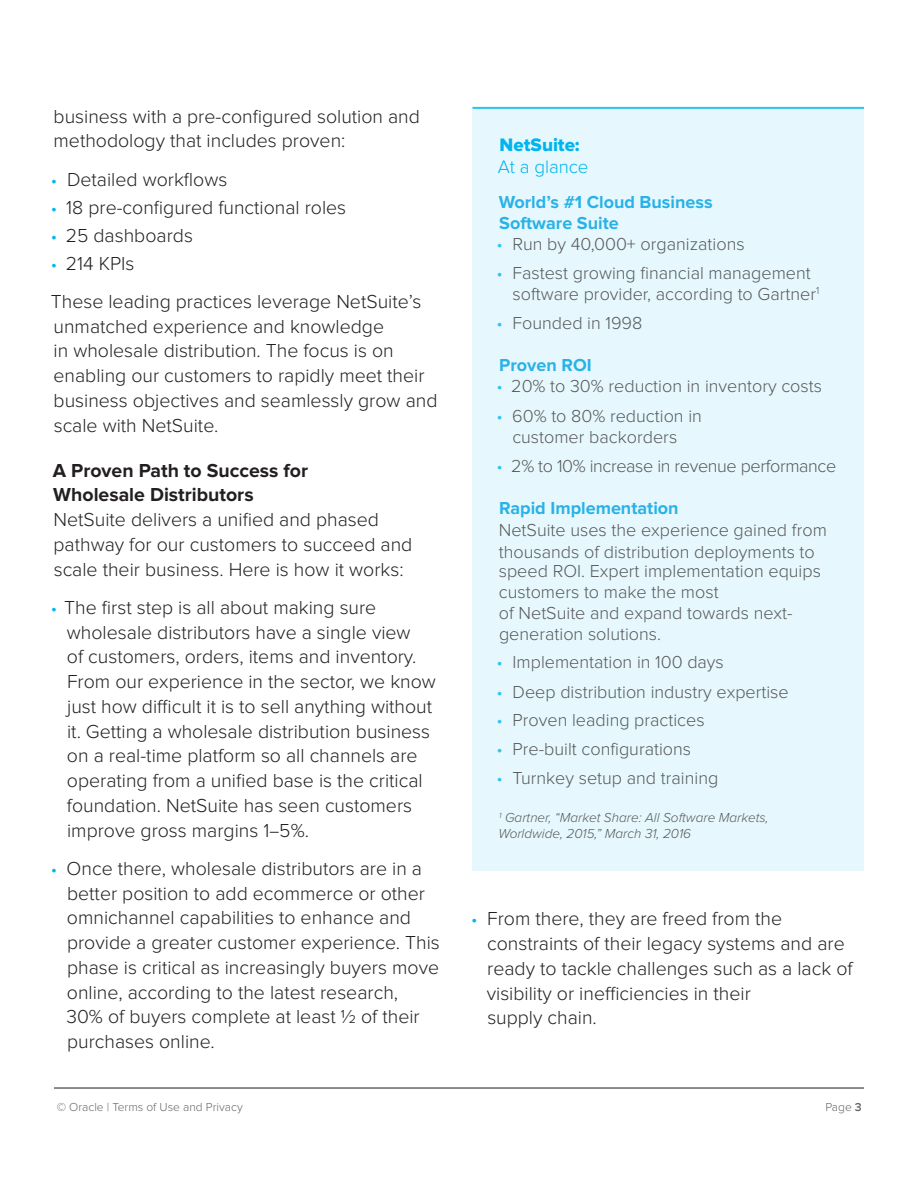
<style>
.page{position:relative;width:918px;height:1188px;background:#fff}
.page>*{position:absolute;margin:0;border:0;box-sizing:border-box;transform-origin:0 0}
.Body{font:300 19.5px/24.8px "Proxima Nova";color:#231f20}
.Body-2{font:700 19.5px/24.8px "Proxima Nova";color:#231f20}
.H3_sidebar_blue_head{font:18.75px/22.5px "Proxima Nova Extrabld";color:#00b5ef}
.Body-3{font:300 18px/21px "Proxima Nova";color:#57585a}
.Body-4{font:700 18px "Proxima Nova";color:#29b2e7}
.Body-5{font:300 18px "Proxima Nova";letter-spacing:-.02em;color:#57585a}
.Body-6{font:italic 300 13.5px/16.2px "Proxima Nova";color:#57585a}
.t1{font:300 12px "Proxima Nova";color:#666}
.s1{font-size:18px;color:#00b5ef}
.s2{font-family:"Proxima Nova";font-weight:300}
.s3{color:#33c4f3}
.s4{font-weight:700;color:#29b2e7}
.s5{font-weight:600}
</style>
<div class="page">
<hr style="left:54px;top:1087px;width:810px;height:2px;background:#666">
<div style="left:473px;top:106px;width:391px;height:764px;background:#e6f8fd"></div>
<hr style="left:473px;top:107px;width:391px;height:2px;background:#00b5ef">
<p class="Body" style="left:54px;top:104px;width:368px">business with a pre-configured solution and methodology that includes proven:</p>
<p class="Body" style="left:51px;top:167px;width:178px"><span class="s1">•</span> Detailed workflows</p>
<p class="Body" style="left:51px;top:195px;width:297px"><span class="s1">•</span> 18 pre-configured functional roles</p>
<p class="Body" style="left:51px;top:223px;width:144px"><span class="s1">•</span> 25 dashboards</p>
<p class="Body" style="left:51px;top:251px;width:85px"><span class="s1">•</span> 214 KPIs</p>
<p class="Body" style="left:51px;top:289px;width:388px">These leading practices leverage NetSuite’s unmatched experience and knowledge<br>in wholesale distribution. The focus is on enabling our customers to rapidly meet their business objectives and seamlessly grow and scale with NetSuite.</p>
<p class="Body-2" style="left:53px;top:458px;width:257px">A Proven Path to Success for<br>Wholesale Distributors</p>
<p class="Body" style="left:54px;top:507px;width:360px">NetSuite delivers a unified and phased pathway for our customers to succeed and scale their business. Here is how it works:</p>
<p class="Body" style="left:67px;top:595px;width:370px;text-indent:-16px"><span class="s1">•</span> The first step is all about making sure wholesale distributors have a single view<br>of customers, orders, items and inventory.<br>From our experience in the sector, we know just how difficult it is to sell anything without it. Getting a wholesale distribution business on a real-time platform so all channels are operating from a unified base is the critical foundation. NetSuite has seen customers improve gross margins 1–5%.</p>
<p class="Body" style="left:66px;top:856px;width:375px;text-indent:-16px"><span class="s1">•</span> Once there, wholesale distributors are in a better position to add ecommerce or other omnichannel capabilities to enhance and provide a greater customer experience. This phase is critical as increasingly buyers move online, according to the latest research,<br>30% of buyers complete at least ½ of their purchases online.</p>
<p class="H3_sidebar_blue_head" style="left:498px;top:134px;width:92px">NetSuite:<br><span class="s2">At a glance</span></p>
<p class="Body-4" style="left:499px;top:191px;width:215px">World’s #1 Cloud Business</p>
<p class="Body-4" style="left:499px;top:212px;width:121px">Software Suite</p>
<p class="Body-3" style="left:496px;top:233px;width:250px"><span class="s3">•</span> Run by 40,000+ organizations</p>
<p class="Body-3" style="left:513px;top:262px;width:308px;text-indent:-16px"><span class="s3">•</span> Fastest growing financial management software provider, according to Gartner<sup>1</sup></p>
<p class="Body-3" style="left:496px;top:313px;width:148px"><span class="s3">•</span> Founded in 1998</p>
<p class="Body-4" style="left:499px;top:355px;width:94px">Proven ROI</p>
<p class="Body-3" style="left:496px;top:376px;width:327px"><span class="s3">•</span> 20% to 30% reduction in inventory costs</p>
<p class="Body-3" style="left:496px;top:405px;width:207px;text-align:center"><span class="s3">•</span> 60% to 80% reduction in customer backorders</p>
<p class="Body-5" style="left:496px;top:455px;width:341px"><span class="s3">•</span> 2% to 10% increase in revenue performance</p>
<p class="Body-3" style="left:499px;top:498px;width:330px;line-height:21.6px"><span class="s4">Rapid Implementation<br></span>NetSuite uses the experience gained from thousands of distribution deployments to</p>
<p class="Body-3" style="left:499px;top:561px;width:324px">speed ROI. Expert implementation equips customers to make the most<br>of NetSuite and expand towards next&shy;generation solutions.</p>
<p class="Body-3" style="left:496px;top:652px;width:229px"><span class="s3">•</span> Implementation in 100 days</p>
<p class="Body-3" style="left:496px;top:682px;width:294px"><span class="s3">•</span> Deep distribution industry expertise</p>
<p class="Body-3" style="left:496px;top:710px;width:210px"><span class="s3">•</span> Proven leading practices</p>
<p class="Body-3" style="left:496px;top:739px;width:196px"><span class="s3">•</span> Pre-built configurations</p>
<p class="Body-3" style="left:496px;top:768px;width:223px"><span class="s3">•</span> Turnkey setup and training</p>
<p class="Body-6" style="left:499px;top:809px;width:272px"><sup>1</sup> Gartner, “Market Share: All Software Markets,<br>Worldwide, 2015,” March 31, 2016</p>
<p class="Body" style="left:487px;top:907px;width:367px;text-indent:-16px"><span class="s1">•</span> From there, they are freed from the constraints of their legacy systems and are ready to tackle challenges such as a lack of visibility or inefficiencies in their<br>supply chain.</p>
<p class="t1" style="left:57px;top:1100px;width:188px">© Oracle | Terms of Use and Privacy</p>
<p class="t1" style="left:825px;top:1100px;width:38px">Page <span class="s5">3</span></p>
</div>
